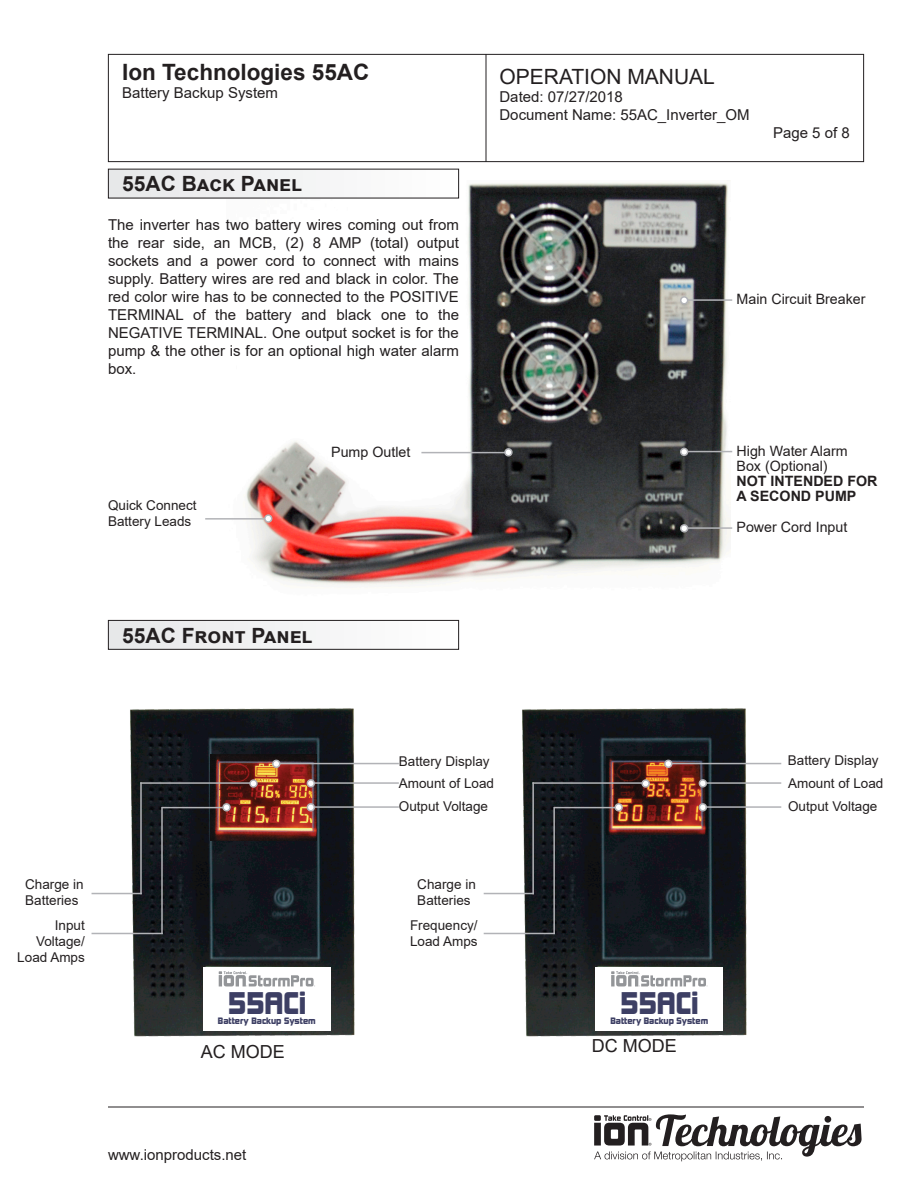
<style>
.page{position:relative;width:918px;height:1188px;background:#fff}
.page>*{position:absolute;margin:0;border:0;box-sizing:border-box;transform-origin:0 0}
.t1{font:28.8px "Kimberley Bl";color:#3d3f64}
.t2{font:700 22.5px "Arial";color:#231f20}
.Section_Header{font:700 21px "Arial";color:#231f20}
.t3{font:21px "Arial";color:#231f20}
.t4{font:18px "Arial";color:#231f20}
.t5{font:15px/18px "Arial";color:#231f20}
.t6{font:14.25px "Arial";color:#231f20}
.t7{font:700 14.25px/15px "Arial";color:#231f20}
.t8{font:13.5px/16.2px "Arial";color:#231f20}
.t9{font:8.55px "Kimberley Bl";color:#3d3f64}
</style>
<div class="page">
<div style="left:108px;top:54px;width:756px;height:108px;border:1px solid #231f20"></div>
<hr style="left:486px;top:54px;width:1px;height:108px;background:#231f20">
<hr style="left:108px;top:1107px;width:756px;height:1px;background:#231f20">
<svg style="left:594px;top:1114px;width:268px;height:47px"></svg>
<img style="left:227px;top:180px;width:503px;height:406px">
<img style="left:105px;top:708px;width:283px;height:329px">
<img style="left:498px;top:708px;width:282px;height:329px">
<img style="left:211px;top:754px;width:106px;height:87px">
<img style="left:606px;top:756px;width:102px;height:78px">
<div style="left:203px;top:968px;width:127px;height:63px;background:#fff"></div>
<svg style="left:219px;top:971px;width:96px;height:15px"></svg>
<div style="left:596px;top:968px;width:127px;height:63px;background:#fff"></div>
<svg style="left:611px;top:971px;width:97px;height:15px"></svg>
<div style="left:108px;top:620px;width:351px;height:29px;background:#f2f3f4"></div>
<div style="left:108px;top:620px;width:351px;height:30px;border:1px solid #231f20"></div>
<div style="left:108px;top:169px;width:351px;height:29px;background:#f2f3f4"></div>
<div style="left:681px;top:297px;width:7px;height:7px;background:#fff;border-radius:50%"></div>
<div style="left:680px;top:296px;width:8px;height:9px;border:2px solid #b2b3b7;border-radius:50%"></div>
<hr style="left:688px;top:299px;width:44px;height:2px;background:#b2b3b7">
<div style="left:681px;top:448px;width:7px;height:7px;background:#fff;border-radius:50%"></div>
<div style="left:680px;top:448px;width:8px;height:8px;border:2px solid #b2b3b7;border-radius:50%"></div>
<hr style="left:688px;top:451px;width:44px;height:1px;background:#b2b3b7">
<div style="left:681px;top:525px;width:7px;height:7px;background:#fff;border-radius:50%"></div>
<div style="left:680px;top:524px;width:8px;height:9px;border:2px solid #b2b3b7;border-radius:50%"></div>
<hr style="left:688px;top:527px;width:44px;height:2px;background:#b2b3b7">
<div style="left:505px;top:449px;width:7px;height:7px;background:#fff;border-radius:50%"></div>
<div style="left:504px;top:448px;width:9px;height:9px;border:2px solid #b2b3b7;border-radius:50%"></div>
<hr style="left:421px;top:452px;width:84px;height:1px;background:#b2b3b7">
<div style="left:265px;top:515px;width:7px;height:7px;background:#fff;border-radius:50%"></div>
<div style="left:264px;top:514px;width:8px;height:9px;border:2px solid #b2b3b7;border-radius:50%"></div>
<hr style="left:205px;top:518px;width:60px;height:2px;background:#b2b3b7">
<div style="left:699px;top:804px;width:7px;height:7px;background:#fff;border-radius:50%"></div>
<div style="left:699px;top:803px;width:8px;height:9px;border:2px solid #b2b3b7;border-radius:50%"></div>
<div style="left:307px;top:804px;width:7px;height:7px;background:#fff;border-radius:50%"></div>
<div style="left:307px;top:803px;width:8px;height:9px;border:2px solid #b2b3b7;border-radius:50%"></div>
<div style="left:615px;top:804px;width:7px;height:7px;background:#fff;border-radius:50%"></div>
<div style="left:615px;top:803px;width:8px;height:9px;border:2px solid #b2b3b7;border-radius:50%"></div>
<div style="left:223px;top:804px;width:7px;height:7px;background:#fff;border-radius:50%"></div>
<div style="left:222px;top:803px;width:9px;height:9px;border:2px solid #b2b3b7;border-radius:50%"></div>
<div style="left:699px;top:780px;width:7px;height:7px;background:#fff;border-radius:50%"></div>
<div style="left:699px;top:779px;width:8px;height:9px;border:2px solid #b2b3b7;border-radius:50%"></div>
<div style="left:307px;top:780px;width:7px;height:7px;background:#fff;border-radius:50%"></div>
<div style="left:307px;top:779px;width:8px;height:9px;border:2px solid #b2b3b7;border-radius:50%"></div>
<div style="left:665px;top:760px;width:7px;height:7px;background:#fff;border-radius:50%"></div>
<div style="left:664px;top:760px;width:9px;height:8px;border:2px solid #b2b3b7;border-radius:50%"></div>
<div style="left:273px;top:760px;width:7px;height:7px;background:#fff;border-radius:50%"></div>
<div style="left:272px;top:760px;width:9px;height:8px;border:2px solid #b2b3b7;border-radius:50%"></div>
<hr style="left:706px;top:806px;width:75px;height:2px;background:#b2b3b7">
<hr style="left:314px;top:806px;width:85px;height:2px;background:#b2b3b7">
<hr style="left:554px;top:807px;width:61px;height:1px;background:#b2b3b7">
<hr style="left:162px;top:807px;width:61px;height:1px;background:#b2b3b7">
<hr style="left:484px;top:933px;width:71px;height:1px;background:#b2b3b7">
<hr style="left:92px;top:933px;width:71px;height:1px;background:#b2b3b7">
<hr style="left:706px;top:782px;width:75px;height:2px;background:#b2b3b7">
<hr style="left:314px;top:782px;width:85px;height:2px;background:#b2b3b7">
<hr style="left:672px;top:763px;width:109px;height:1px;background:#b2b3b7">
<hr style="left:280px;top:763px;width:119px;height:1px;background:#b2b3b7">
<hr style="left:532px;top:782px;width:113px;height:2px;background:#b2b3b7">
<hr style="left:140px;top:782px;width:113px;height:2px;background:#b2b3b7">
<hr style="left:484px;top:893px;width:50px;height:1px;background:#b2b3b7">
<hr style="left:92px;top:893px;width:50px;height:1px;background:#b2b3b7">
<div style="left:642px;top:780px;width:7px;height:7px;background:#fff;border-radius:50%"></div>
<div style="left:641px;top:779px;width:9px;height:9px;border:2px solid #b2b3b7;border-radius:50%"></div>
<div style="left:250px;top:780px;width:7px;height:7px;background:#fff;border-radius:50%"></div>
<div style="left:249px;top:779px;width:9px;height:9px;border:2px solid #b2b3b7;border-radius:50%"></div>
<hr style="left:532px;top:782px;width:2px;height:112px;background:#b2b3b7">
<hr style="left:140px;top:782px;width:2px;height:112px;background:#b2b3b7">
<hr style="left:553px;top:807px;width:2px;height:127px;background:#b2b3b7">
<hr style="left:161px;top:807px;width:2px;height:127px;background:#b2b3b7">
<h2 class="t2" style="left:122px;top:56px;width:249px">Ion Technologies 55AC</h2>
<p class="t5" style="left:122px;top:84px;width:157px">Battery Backup System</p>
<p class="Section_Header" style="left:122px;top:169px;width:181px">55AC Back Panel</p>
<p class="t5" style="left:108px;top:216px;width:353px;text-align:justify">The inverter has two battery wires coming out from the rear side, an MCB, (2) 8 AMP (total) output sockets and a power cord to connect with mains supply. Battery wires are red and black in color. The red color wire has to be connected to the POSITIVE TERMINAL of the battery and black one to the NEGATIVE TERMINAL. One output socket is for the pump &amp; the other is for an optional high water alarm box.</p>
<p class="t8" style="left:108px;top:497px;width:90px">Quick Connect</p>
<p class="t8" style="left:108px;top:513px;width:85px">Battery Leads</p>
<p class="t6" style="left:331px;top:443px;width:81px">Pump Outlet</p>
<p class="Section_Header" style="left:122px;top:620px;width:192px">55AC Front Panel</p>
<h3 class="t3" style="left:500px;top:62px;width:217px">OPERATION MANUAL</h3>
<p class="t5" style="left:500px;top:87px;width:252px">Dated: 07/27/2018<br>Document Name: 55AC_Inverter_OM</p>
<p class="t5" style="left:773px;top:123px;width:78px">Page 5 of 8</p>
<p class="t6" style="left:737px;top:289px;width:131px">Main Circuit Breaker</p>
<p class="t6" style="left:737px;top:441px;width:113px">High Water Alarm</p>
<p class="t6" style="left:737px;top:456px;width:93px">Box (Optional)</p>
<p class="t7" style="left:737px;top:473px;width:142px">NOT INTENDED FOR<br>A SECOND PUMP</p>
<p class="t6" style="left:737px;top:517px;width:112px">Power Cord Input</p>
<p class="t8" style="left:25px;top:876px;width:60px">Charge in<br>Batteries</p>
<p class="t8" style="left:17px;top:917px;width:69px;text-align:right">Input<br>Voltage/<br>Load Amps</p>
<p class="t8" style="left:399px;top:753px;width:92px">Battery Display</p>
<p class="t8" style="left:788px;top:752px;width:92px">Battery Display</p>
<p class="t8" style="left:399px;top:775px;width:97px">Amount of Load</p>
<p class="t8" style="left:788px;top:775px;width:97px">Amount of Load</p>
<p class="t8" style="left:399px;top:798px;width:91px">Output Voltage</p>
<p class="t8" style="left:788px;top:798px;width:91px">Output Voltage</p>
<p class="t8" style="left:417px;top:876px;width:60px">Charge in<br>Batteries</p>
<p class="t1" style="left:228px;top:985px;width:80px">55ACi</p>
<p class="t9" style="left:218px;top:1016px;width:99px">Battery Backup System</p>
<p class="t8" style="left:410px;top:917px;width:69px">Frequency/<br>Load Amps</p>
<p class="t1" style="left:621px;top:985px;width:80px">55ACi</p>
<p class="t9" style="left:610px;top:1016px;width:99px">Battery Backup System</p>
<p class="t4" style="left:201px;top:1040px;width:86px">AC MODE</p>
<p class="t4" style="left:592px;top:1034px;width:86px">DC MODE</p>
<p class="t5" style="left:108px;top:1146px;width:140px">www.ionproducts.net</p>
</div>
